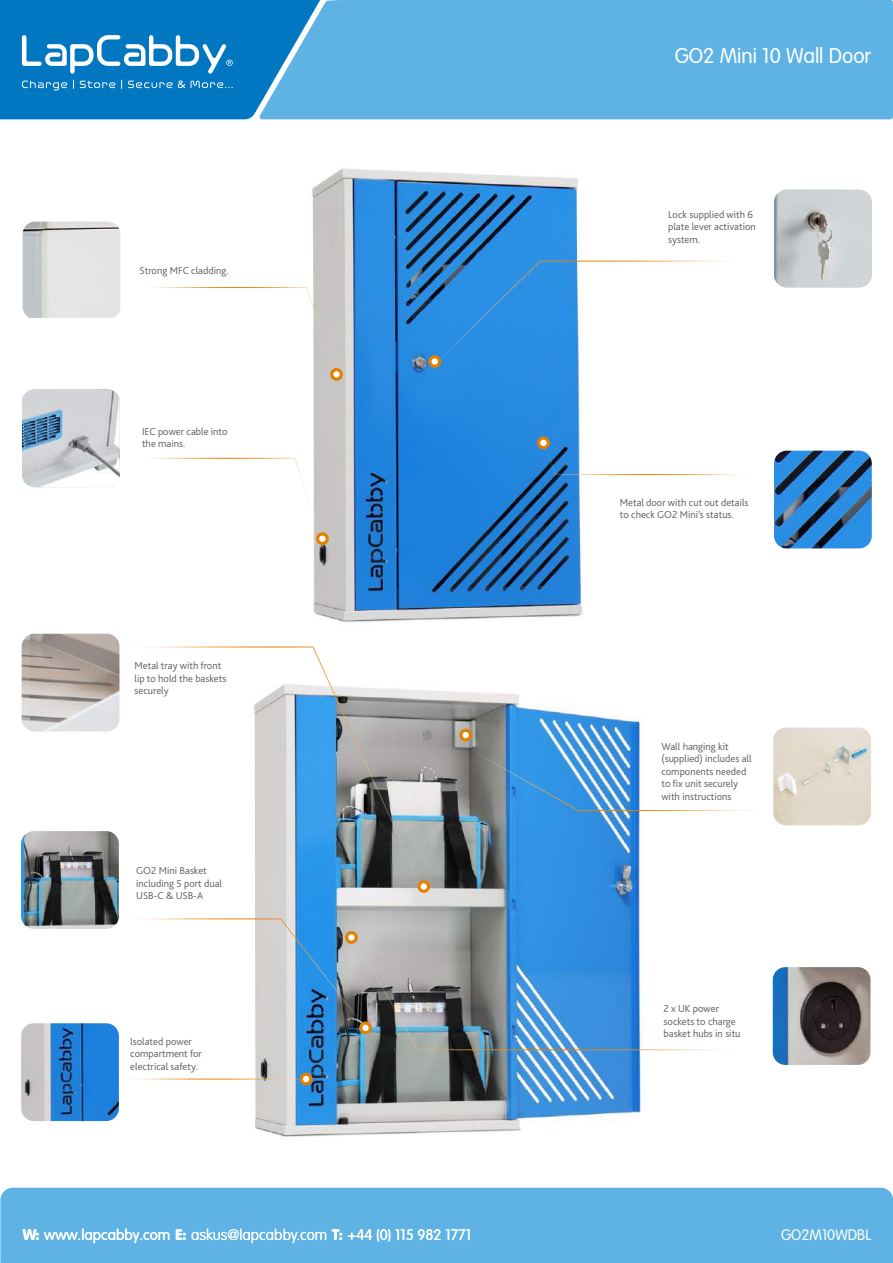
<style>
.page{position:relative;width:893px;height:1263px;background:#fff}
.page>*{position:absolute;margin:0;border:0;box-sizing:border-box;transform-origin:0 0}
.t1{font:300 21px "VAG Rounded Std";color:#fff}
.t2{font:100 15px "VAG Rounded Std";color:#fff}
.t3{font:300 15px "VAG Rounded Std";color:#fff}
.t4{font:300 10.5px/12.6px "Bliss 2";color:#58595b}
.s1{font-family:"VAG Rounded BT";font-weight:400}
.s2{font-family:"VAG Rounded";font-weight:300}
.s3{font-weight:300}
</style>
<div class="page">
<div style="left:320px;top:0;width:573px;height:119px;background:#5eb3e4"></div>
<div style="left:0;top:1188px;width:893px;height:75px;background:#5eb3e4"></div>
<svg style="left:0;top:0;width:320px;height:119px;background:#1f88c8"></svg>
<img style="left:773px;top:967px;width:97px;height:98px">
<img style="left:22px;top:389px;width:98px;height:98px">
<img style="left:773px;top:727px;width:98px;height:98px">
<img style="left:22px;top:634px;width:97px;height:97px">
<img style="left:774px;top:190px;width:98px;height:97px">
<img style="left:23px;top:221px;width:97px;height:97px">
<img style="left:774px;top:451px;width:98px;height:97px">
<img style="left:312px;top:168px;width:272px;height:454px">
<img style="left:250px;top:690px;width:394px;height:447px">
<img style="left:21px;top:831px;width:98px;height:98px">
<img style="left:21px;top:1023px;width:98px;height:98px">
<svg style="left:147px;top:646px;width:271px;height:231px"></svg>
<svg style="left:437px;top:260px;width:287px;height:102px"></svg>
<svg style="left:543px;top:440px;width:198px;height:35px"></svg>
<svg style="left:537px;top:436px;width:13px;height:13px"></svg>
<div style="left:540px;top:440px;width:7px;height:6px;background:#fff;border-radius:50%"></div>
<svg style="left:330px;top:368px;width:13px;height:13px"></svg>
<svg style="left:333px;top:371px;width:7px;height:7px"></svg>
<svg style="left:417px;top:880px;width:13px;height:13px"></svg>
<div style="left:421px;top:883px;width:6px;height:7px;background:#fff;border-radius:50%"></div>
<svg style="left:428px;top:355px;width:13px;height:13px"></svg>
<div style="left:432px;top:358px;width:6px;height:7px;background:#fff;border-radius:50%"></div>
<svg style="left:149px;top:457px;width:173px;height:80px"></svg>
<svg style="left:459px;top:729px;width:13px;height:12px"></svg>
<div style="left:462px;top:732px;width:7px;height:6px;background:#fff;border-radius:50%"></div>
<svg style="left:316px;top:532px;width:13px;height:13px"></svg>
<div style="left:319px;top:535px;width:7px;height:7px;background:#fff;border-radius:50%"></div>
<svg style="left:474px;top:751px;width:277px;height:60px"></svg>
<svg style="left:153px;top:287px;width:182px;height:79px"></svg>
<img style="left:142px;top:918px;width:582px;height:132px">
<hr style="left:121px;top:1079px;width:187px;height:1px;background:#fff">
<div style="left:300px;top:1073px;width:12px;height:12px;background:#e48000;border-radius:50%"></div>
<svg style="left:303px;top:1076px;width:6px;height:6px"></svg>
<p class="t4" style="left:140px;top:264px;width:91px">Strong MFC cladding.</p>
<p class="t4" style="left:142px;top:425px;width:87px">IEC power cable into the mains.</p>
<p class="t4" style="left:135px;top:659px;width:93px">Metal tray with front lip to hold the baskets securely</p>
<p class="t4" style="left:136px;top:864px;width:87px">GO2 Mini Basket including 5 port dual<br>USB-C &amp; USB-A</p>
<p class="t4" style="left:130px;top:1034px;width:73px">Isolated power compartment for electrical safety.</p>
<h2 class="t2" style="left:23px;top:1226px;width:450px"><span class="s1">W:</span> <span class="s2">www.lapcabby.com</span> <span class="s1">E:</span> askus@lapcabby.com <span class="s1">T:</span> <span class="s3">+44 (0) 115 982 1771</span></h2>
<h1 class="t1" style="left:675px;top:43px;width:198px">GO2 Mini 10 Wall Door</h1>
<p class="t4" style="left:668px;top:207px;width:89px">Lock supplied with 6 plate lever activation system.</p>
<p class="t4" style="left:620px;top:495px;width:130px">Metal door with cut out details to check GO2 Mini’s status.</p>
<p class="t4" style="left:661px;top:739px;width:92px">Wall hanging kit (supplied) includes all components needed to fix unit securely with instructions</p>
<p class="t4" style="left:664px;top:1002px;width:78px">2 x UK power sockets to charge basket hubs in situ</p>
<h2 class="t3" style="left:781px;top:1226px;width:92px">GO2M10WDBL</h2>
</div>
